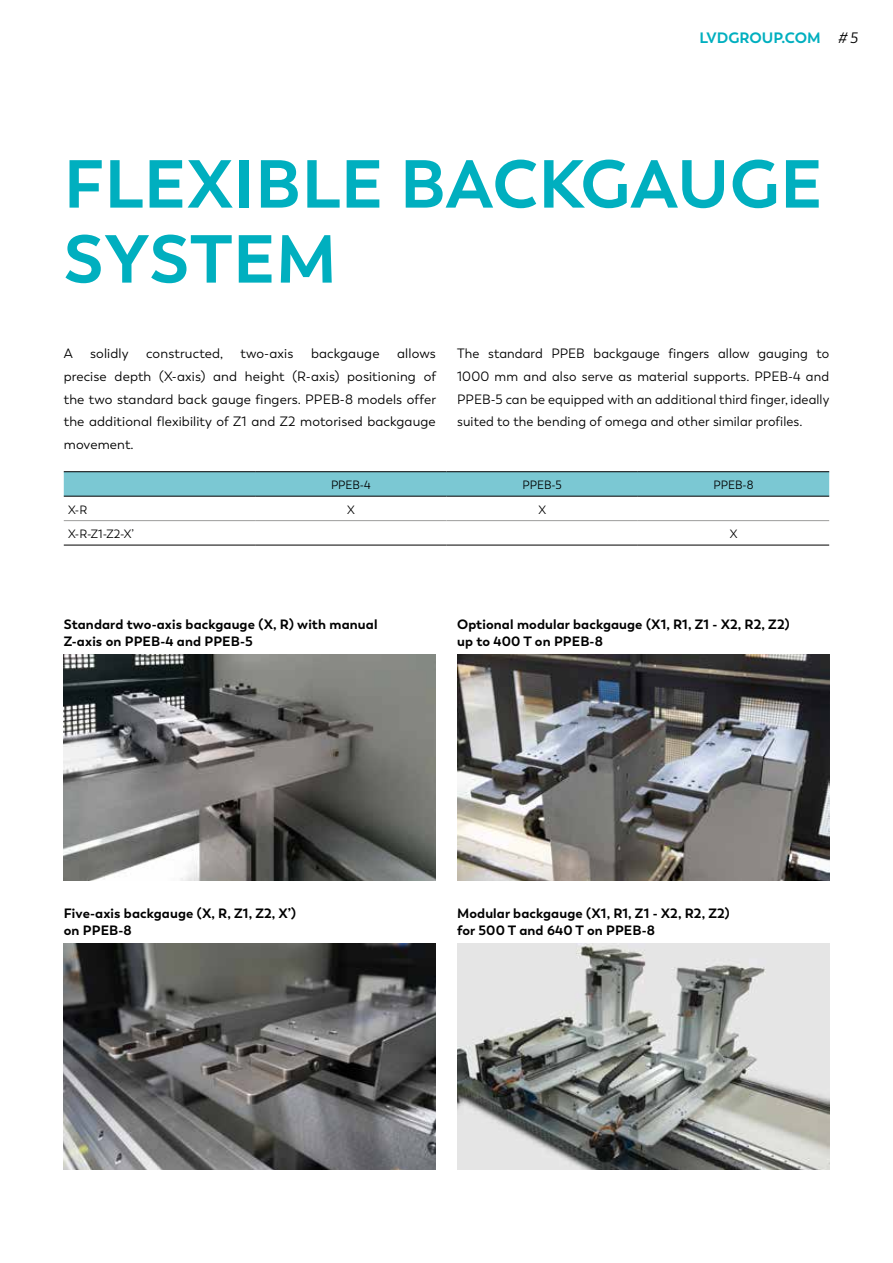
<style>
.page{position:relative;width:893px;height:1263px;background:#fff}
.page>*{position:absolute;margin:0;border:0;box-sizing:border-box;transform-origin:0 0}
.t1{font:700 67.5px/75px "Trenda";letter-spacing:.01em;color:#00afbf}
.t2{font:700 15px "Trenda";color:#00afbf}
.t3{font:13.5px/22.6px "Trenda";letter-spacing:.01em;color:#000;text-align:justify}
.t4{font:700 13.5px/16.5px "Trenda";letter-spacing:.01em;color:#000}
.t5{font:12px "Trenda";color:#000;scale:.95 1}
.t6{font:12px "Trenda";color:#000}
.s1{font-weight:400;font-style:italic;color:#000}
</style>
<div class="page">
<img style="left:64px;top:654px;width:372px;height:227px">
<img style="left:64px;top:943px;width:372px;height:227px">
<img style="left:457px;top:654px;width:372px;height:227px">
<img style="left:457px;top:943px;width:372px;height:227px">
<svg style="left:64px;top:472px;width:765px;height:24px"></svg>
<hr style="left:64px;top:471px;width:191px;height:1px;background:#000">
<hr style="left:255px;top:471px;width:191px;height:1px;background:#000">
<hr style="left:446px;top:471px;width:192px;height:1px;background:#000">
<hr style="left:638px;top:471px;width:191px;height:1px;background:#000">
<hr style="left:64px;top:496px;width:191px;height:1px;background:#000">
<hr style="left:255px;top:496px;width:191px;height:1px;background:#000">
<hr style="left:446px;top:496px;width:192px;height:1px;background:#000">
<hr style="left:638px;top:496px;width:191px;height:1px;background:#000">
<hr style="left:64px;top:520px;width:191px;height:1px;background:#9d9d9c">
<hr style="left:255px;top:520px;width:191px;height:1px;background:#9d9d9c">
<hr style="left:446px;top:520px;width:192px;height:1px;background:#9d9d9c">
<hr style="left:638px;top:520px;width:191px;height:1px;background:#9d9d9c">
<hr style="left:64px;top:545px;width:191px;height:1px;background:#000">
<hr style="left:255px;top:545px;width:191px;height:1px;background:#000">
<hr style="left:446px;top:545px;width:192px;height:1px;background:#000">
<hr style="left:638px;top:545px;width:191px;height:1px;background:#000">
<p class="t2" style="left:699px;top:28px;width:160px">LVDGROUP.COM <span class="s1"># 5</span></p>
<h1 class="t1" style="left:64px;top:147px;width:760px">FLEXIBLE BACKGAUGE<br>SYSTEM</h1>
<p class="t3" style="left:64px;top:342px;width:374px;text-indent:333px">allows precise depth (X-axis) and height (R-axis) positioning of the two standard back gauge fingers. PPEB-8 models offer the additional flexibility of Z1 and Z2 motorised backgauge movement.</p>
<p class="t3" style="left:457px;top:342px;width:374px">The standard PPEB backgauge fingers allow gauging to 1000 mm and also serve as material supports. PPEB-4 and PPEB-5 can be equipped with an additional third finger, ideally suited to the bending of omega and other similar profiles.</p>
<p class="t3" style="left:64px;top:342px;width:11px">A</p>
<p class="t3" style="left:90px;top:342px;width:40px">solidly</p>
<p class="t3" style="left:146px;top:342px;width:79px">constructed,</p>
<p class="t3" style="left:240px;top:342px;width:54px">two-axis</p>
<p class="t3" style="left:311px;top:342px;width:70px">backgauge</p>
<p class="t5" style="left:331px;top:478px;width:43px">PPEB-4</p>
<p class="t5" style="left:523px;top:478px;width:43px">PPEB-5</p>
<p class="t5" style="left:714px;top:478px;width:43px">PPEB-8</p>
<p class="t6" style="left:68px;top:503px;width:21px">X-R</p>
<p class="t6" style="left:347px;top:503px;width:9px">X</p>
<p class="t6" style="left:538px;top:503px;width:9px">X</p>
<p class="t6" style="left:68px;top:527px;width:68px">X-R-Z1-Z2-X’</p>
<p class="t6" style="left:730px;top:527px;width:9px">X</p>
<p class="t4" style="left:64px;top:616px;width:315px">Standard two-axis backgauge (X, R) with manual<br>Z-axis on PPEB-4 and PPEB-5</p>
<p class="t4" style="left:457px;top:616px;width:334px">Optional modular backgauge (X1, R1, Z1 - X2, R2, Z2) up to 400 T on PPEB-8</p>
<p class="t4" style="left:64px;top:905px;width:234px">Five-axis backgauge (X, R, Z1, Z2, X’) on PPEB-8</p>
<p class="t4" style="left:457px;top:905px;width:274px">Modular backgauge (X1, R1, Z1 - X2, R2, Z2) for 500 T and 640 T on PPEB-8</p>
</div>
